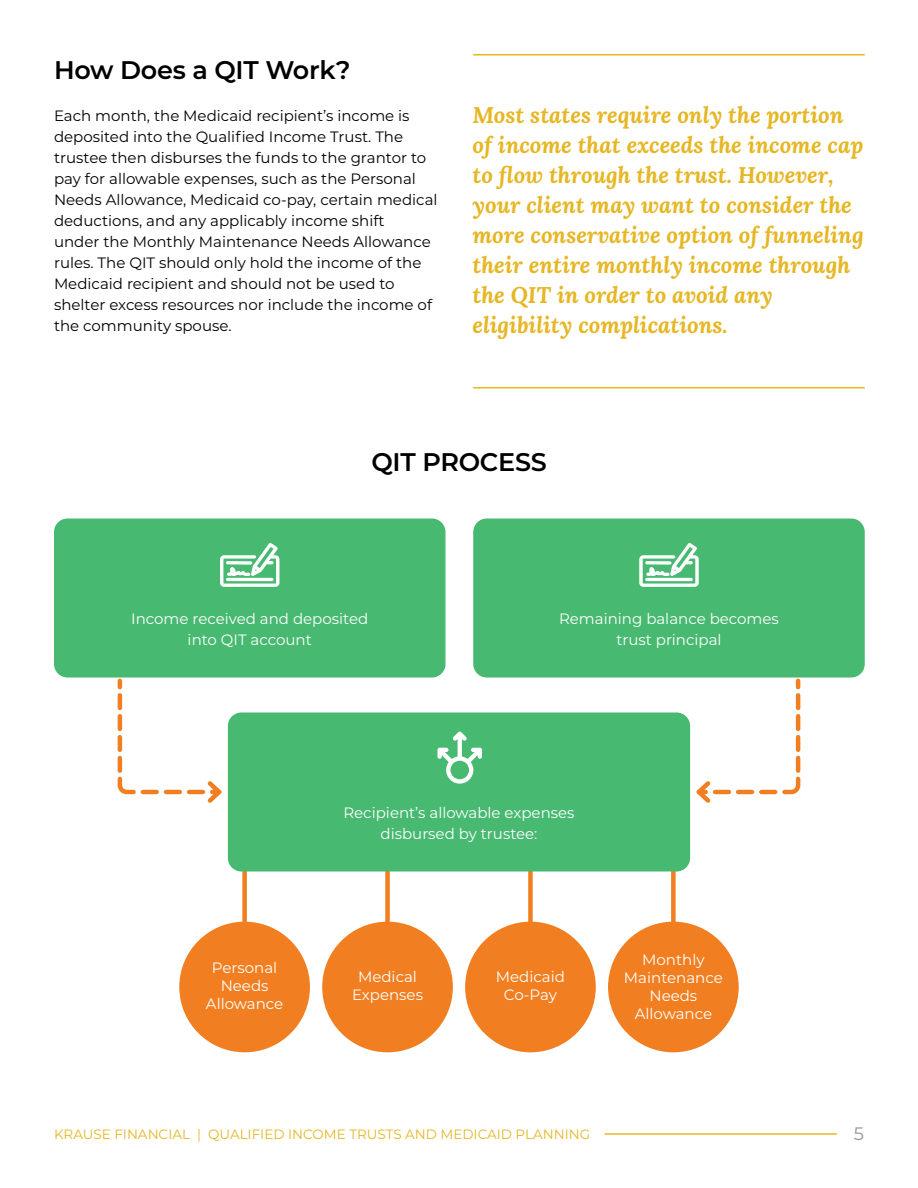
<style>
.page{position:relative;width:918px;height:1188px;background:#fff}
.page>*{position:absolute;margin:0;border:0;box-sizing:border-box;transform-origin:0 0}
.t1{font:600 25.5px "Montserrat";letter-spacing:-.01em;color:#000}
.t2{font:italic 700 22.5px/30px "Lora";color:#e6b623}
.t3{font:18px "Montserrat";color:#939598}
.t4{font:15px/21px "Montserrat";color:#000}
.t5{font:15px/18px "Montserrat";color:#fff;text-align:center}
.t6{font:13.5px "Montserrat";color:#e6b623}
</style>
<div class="page">
<hr style="left:605px;top:1133px;width:231px;height:2px;background:#e6b623">
<div style="left:179px;top:922px;width:131px;height:130px;background:#f17f21;border-radius:50%"></div>
<div style="left:242px;top:862px;width:5px;height:101px;background:#f17f21"></div>
<div style="left:385px;top:862px;width:5px;height:101px;background:#f17f21"></div>
<div style="left:528px;top:862px;width:5px;height:101px;background:#f17f21"></div>
<div style="left:671px;top:862px;width:5px;height:101px;background:#f17f21"></div>
<hr style="left:473px;top:54px;width:392px;height:2px;background:#e6b623">
<hr style="left:473px;top:387px;width:392px;height:1px;background:#e6b623">
<div style="left:54px;top:519px;width:392px;height:159px;background:#47b971;border-radius:14px"></div>
<svg style="left:220px;top:543px;width:59px;height:44px"></svg>
<svg style="left:226px;top:561px;width:26px;height:4px"></svg>
<div style="left:473px;top:519px;width:392px;height:159px;background:#47b971;border-radius:14px"></div>
<svg style="left:639px;top:543px;width:60px;height:44px"></svg>
<svg style="left:645px;top:561px;width:27px;height:4px"></svg>
<div style="left:228px;top:713px;width:462px;height:159px;background:#47b971;border-radius:14px"></div>
<svg style="left:437px;top:731px;width:45px;height:53px"></svg>
<div style="left:322px;top:922px;width:131px;height:130px;background:#f17f21;border-radius:50%"></div>
<div style="left:465px;top:922px;width:131px;height:130px;background:#f17f21;border-radius:50%"></div>
<div style="left:608px;top:922px;width:131px;height:130px;background:#f17f21;border-radius:50%"></div>
<svg style="left:115px;top:677px;width:111px;height:126px"></svg>
<svg style="left:692px;top:677px;width:111px;height:126px"></svg>
<h1 class="t1" style="left:54px;top:52px;width:298px">How Does a QIT Work?</h1>
<p class="t4" style="left:54px;top:104px;width:385px">Each month, the Medicaid recipient’s income is deposited into the Qualified Income Trust. The trustee then disburses the funds to the grantor to pay for allowable expenses, such as the Personal Needs Allowance, Medicaid co-pay, certain medical deductions, and any applicably income shift<br>under the Monthly Maintenance Needs Allowance rules. The QIT should only hold the income of the Medicaid recipient and should not be used to shelter excess resources nor include the income of the community spouse.</p>
<p class="t2" style="left:472px;top:99px;width:393px">Most states require only the portion of income that exceeds the income cap to flow through the trust. However, your client may want to consider the more conservative option of funneling their entire monthly income through the QIT in order to avoid any eligibility complications.</p>
<h1 class="t1" style="left:371px;top:444px;width:177px">QIT PROCESS</h1>
<p class="t5" style="left:131px;top:607px;width:239px;line-height:21px">Income received and deposited into QIT account</p>
<p class="t5" style="left:559px;top:607px;width:221px;line-height:21px">Remaining balance becomes trust principal</p>
<p class="t5" style="left:206px;top:958px;width:79px">Personal<br>Needs<br>Allowance</p>
<p class="t5" style="left:343px;top:801px;width:233px;line-height:21px">Recipient’s allowable expenses disbursed by trustee:</p>
<p class="t5" style="left:352px;top:968px;width:72px">Medical<br>Expenses</p>
<p class="t5" style="left:496px;top:968px;width:71px">Medicaid<br>Co-Pay</p>
<p class="t5" style="left:624px;top:950px;width:100px">Monthly<br>Maintenance<br>Needs<br>Allowance</p>
<p class="t6" style="left:54px;top:1125px;width:538px">KRAUSE FINANCIAL | QUALIFIED INCOME TRUSTS AND MEDICAID PLANNING</p>
<p class="t3" style="left:854px;top:1121px;width:12px">5</p>
</div>
